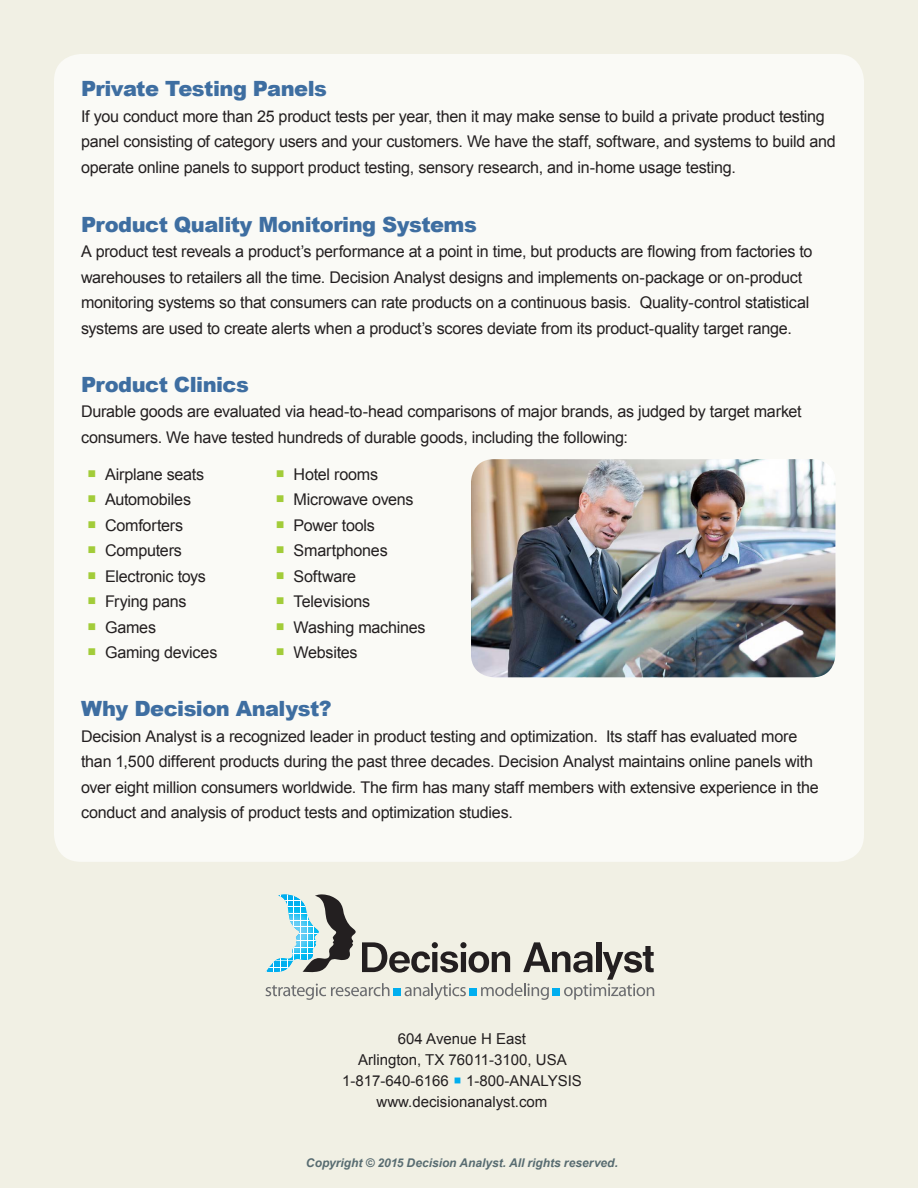
<style>
.page{position:relative;width:918px;height:1188px;background:#f1f0e4}
.page>*{position:absolute;margin:0;border:0;box-sizing:border-box;transform-origin:0 0}
.Subhead{font:900 21px "Arial";letter-spacing:-.025em;color:#3e6ea1}
.Body{font:16.2px/25.5px "Arial";letter-spacing:-.015em;color:#231f20}
.t1{font:15px/21px "Arial";color:#231f20;text-align:center}
.t2{font:italic 700 12px "Arial";color:#586c71}
.s1{color:#00aeef}
</style>
<div class="page">
<div style="left:54px;top:54px;width:810px;height:808px;background:#fafaf6;border-radius:27px"></div>
<svg style="left:266px;top:894px;width:388px;height:106px;background:#ccd0c9"></svg>
<img style="left:471px;top:459px;width:365px;height:218px">
<p class="Subhead" style="left:81px;top:73px;width:247px">Private Testing Panels</p>
<p class="Body" style="left:81px;top:103px;width:756px">If you conduct more than 25 product tests per year, then it may make sense to build a private product testing panel consisting of category users and your customers. We have the staff, software, and systems to build and operate online panels to support product testing, sensory research, and in-home usage testing.</p>
<p class="Subhead" style="left:81px;top:209px;width:397px">Product Quality Monitoring Systems</p>
<p class="Body" style="left:81px;top:239px;width:733px">A product test reveals a product’s performance at a point in time, but products are flowing from factories to warehouses to retailers all the time. Decision Analyst designs and implements on-package or on-product monitoring systems so that consumers can rate products on a continuous basis. Quality-control statistical systems are used to create alerts when a product’s scores deviate from its product-quality target range.</p>
<p class="Subhead" style="left:81px;top:369px;width:169px">Product Clinics</p>
<p class="Body" style="left:81px;top:399px;width:722px">Durable goods are evaluated via head-to-head comparisons of major brands, as judged by target market consumers. We have tested hundreds of durable goods, including the following:</p>
<p class="Body" style="left:105px;top:462px;width:101px">Airplane seats</p>
<p class="Body" style="left:105px;top:487px;width:88px">Automobiles</p>
<p class="Body" style="left:105px;top:513px;width:80px">Comforters</p>
<p class="Body" style="left:105px;top:538px;width:79px">Computers</p>
<p class="Body" style="left:105px;top:564px;width:103px">Electronic toys</p>
<p class="Body" style="left:105px;top:589px;width:83px">Frying pans</p>
<p class="Body" style="left:105px;top:615px;width:53px">Games</p>
<p class="Body" style="left:105px;top:640px;width:114px">Gaming devices</p>
<p class="Body" style="left:294px;top:462px;width:86px">Hotel rooms</p>
<p class="Body" style="left:294px;top:487px;width:122px">Microwave ovens</p>
<p class="Body" style="left:294px;top:513px;width:83px">Power tools</p>
<p class="Body" style="left:294px;top:538px;width:96px">Smartphones</p>
<p class="Body" style="left:294px;top:564px;width:64px">Software</p>
<p class="Body" style="left:294px;top:589px;width:78px">Televisions</p>
<p class="Body" style="left:294px;top:615px;width:133px">Washing machines</p>
<p class="Body" style="left:294px;top:640px;width:66px">Websites</p>
<p class="Subhead" style="left:81px;top:693px;width:252px">Why Decision Analyst?</p>
<p class="Body" style="left:81px;top:723px;width:739px">Decision Analyst is a recognized leader in product testing and optimization. Its staff has evaluated more than 1,500 different products during the past three decades. Decision Analyst maintains online panels with over eight million consumers worldwide. The firm has many staff members with extensive experience in the conduct and analysis of product tests and optimization studies.</p>
<p class="t1" style="left:342px;top:1029px;width:241px">604 Avenue H East<br>Arlington, TX 76011-3100, USA<br>1-817-640-6166 <span class="s1">○</span> 1-800-ANALYSIS www.decisionanalyst.com</p>
<p class="t2" style="left:306px;top:1155px;width:314px">Copyright © 2015 Decision Analyst. All rights reserved.</p>
</div>
